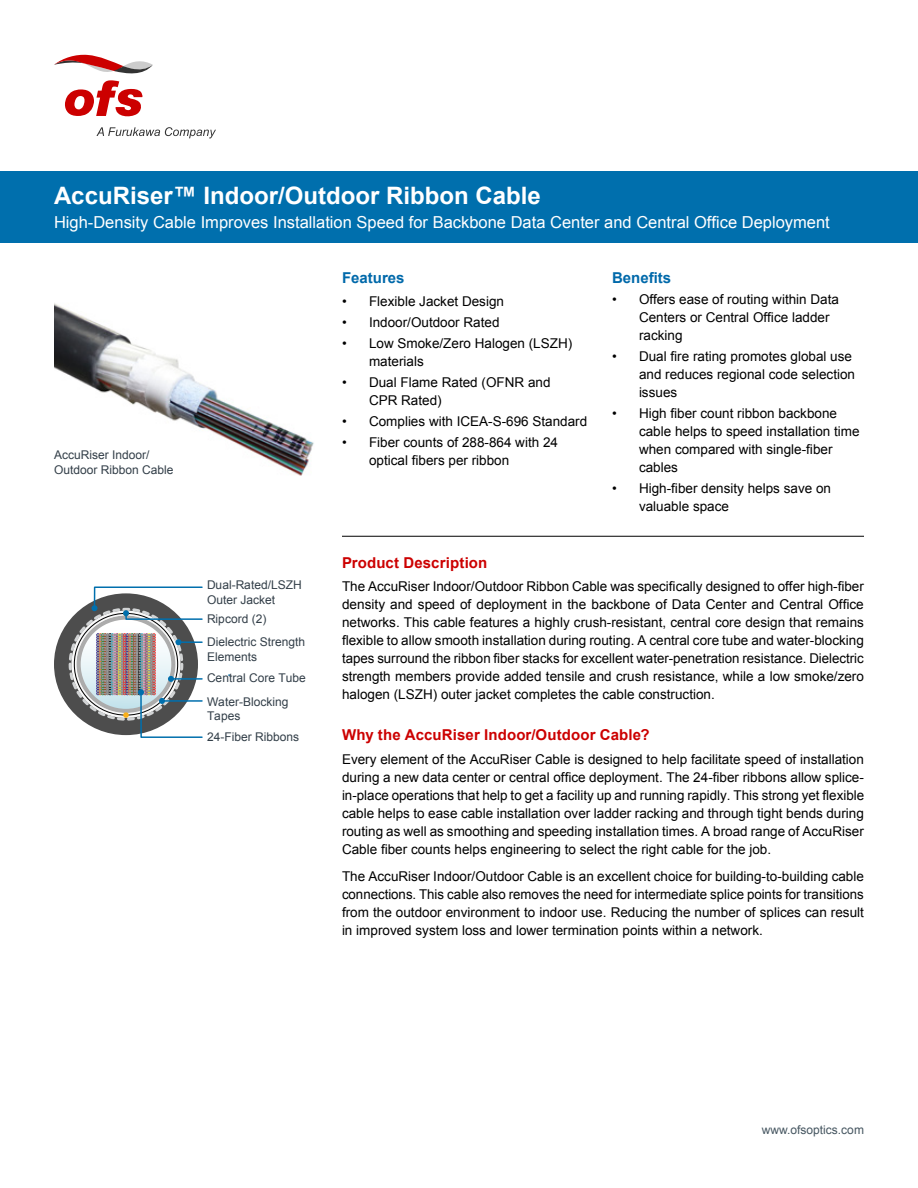
<style>
.page{position:relative;width:918px;height:1188px;background:#fff}
.page>*{position:absolute;margin:0;border:0;box-sizing:border-box;transform-origin:0 0}
.t1{font:700 24px "Arial";color:#fff}
.t2{font:16.5px "Arial";color:#fff}
.t3{font:700 15px "Arial";letter-spacing:.01em;color:#c00}
.t4{font:700 15px "Arial";color:#0069aa}
.t5{font:13.5px/18px "Arial";color:#000}
.t6{font:12px/14.4px "Arial";color:#323e48}
.t7{font:12px "Arial";color:#455560}
</style>
<div class="page">
<img style="left:54px;top:303px;width:260px;height:173px">
<hr style="left:342px;top:536px;width:522px;height:1px;background:#000">
<svg style="left:54px;top:593px;width:144px;height:142px;background:#6c6c6d"></svg>
<svg style="left:96px;top:127px;width:120px;height:11px"></svg>
<svg style="left:54px;top:54px;width:99px;height:63px"></svg>
<div style="left:0;top:171px;width:918px;height:72px;background:#006fad"></div>
<svg style="left:81px;top:586px;width:122px;height:152px"></svg>
<h1 class="t1" style="left:54px;top:179px;width:488px">AccuRiser™ Indoor/Outdoor Ribbon Cable</h1>
<p class="t2" style="left:54px;top:211px;width:777px">High-Density Cable Improves Installation Speed for Backbone Data Center and Central Office Deployment</p>
<p class="t6" style="left:54px;top:448px;width:121px">AccuRiser Indoor/<br>Outdoor Ribbon Cable</p>
<p class="t6" style="left:207px;top:578px;width:96px">Dual-Rated/LSZH<br>Outer Jacket</p>
<p class="t6" style="left:207px;top:635px;width:100px">Dielectric Strength<br>Elements</p>
<p class="t6" style="left:207px;top:612px;width:61px">Ripcord (2)</p>
<p class="t6" style="left:207px;top:667px;width:100px;line-height:23.5px">Central Core Tube<br>Water-Blocking</p>
<p class="t6" style="left:207px;top:706px;width:94px;line-height:21.1px">Tapes<br>24-Fiber Ribbons</p>
<p class="t4" style="left:342px;top:268px;width:64px">Features</p>
<p class="t5" style="left:342px;top:292px;width:164px">• Flexible Jacket Design</p>
<p class="t5" style="left:342px;top:313px;width:159px">• Indoor/Outdoor Rated</p>
<p class="t5" style="left:369px;top:334px;width:205px;text-indent:-27px">• Low Smoke/Zero Halogen (LSZH) materials</p>
<p class="t5" style="left:369px;top:373px;width:183px;text-indent:-27px">• Dual Flame Rated (OFNR and<br>CPR Rated)</p>
<p class="t5" style="left:342px;top:412px;width:247px">• Complies with ICEA-S-696 Standard</p>
<p class="t5" style="left:369px;top:433px;width:191px;text-indent:-27px">• Fiber counts of 288-864 with 24 optical fibers per ribbon</p>
<p class="t4" style="left:612px;top:268px;width:61px">Benefits</p>
<p class="t5" style="left:639px;top:291px;width:202px;text-indent:-27px">• Offers ease of routing within Data<br>Centers or Central Office ladder racking</p>
<p class="t5" style="left:639px;top:348px;width:218px;text-indent:-27px">• Dual fire rating promotes global use and reduces regional code selection issues</p>
<p class="t5" style="left:639px;top:405px;width:222px;text-indent:-27px">• High fiber count ribbon backbone cable helps to speed installation time when compared with single-fiber cables</p>
<p class="t5" style="left:639px;top:479px;width:194px;text-indent:-27px">• High-fiber density helps save on valuable space</p>
<p class="t3" style="left:342px;top:553px;width:147px">Product Description</p>
<p class="t5" style="left:342px;top:577px;width:523px;text-align:justify">The AccuRiser Indoor/Outdoor Ribbon Cable was specifically designed to offer high-fiber density and speed of deployment in the backbone of Data Center and Central Office networks. This cable features a highly crush-resistant, central core design that remains flexible to allow smooth installation during routing. A central core tube and water-blocking tapes surround the ribbon fiber stacks for excellent water-penetration resistance. Dielectric strength members provide added tensile and crush resistance, while a low smoke/zero halogen (LSZH) outer jacket completes the cable construction.</p>
<p class="t3" style="left:342px;top:725px;width:309px">Why the AccuRiser Indoor/Outdoor Cable?</p>
<p class="t5" style="left:342px;top:750px;width:524px;text-align:justify">Every element of the AccuRiser Cable is designed to help facilitate speed of installation during a new data center or central office deployment. The 24-fiber ribbons allow splice&shy;in-place operations that help to get a facility up and running rapidly. This strong yet flexible cable helps to ease cable installation over ladder racking and through tight bends during routing as well as smoothing and speeding installation times. A broad range of AccuRiser Cable fiber counts helps engineering to select the right cable for the job.</p>
<p class="t5" style="left:342px;top:867px;width:524px;text-align:justify">The AccuRiser Indoor/Outdoor Cable is an excellent choice for building-to-building cable connections. This cable also removes the need for intermediate splice points for transitions from the outdoor environment to indoor use. Reducing the number of splices can result in improved system loss and lower termination points within a network.</p>
<p class="t7" style="left:762px;top:1122px;width:104px">www.ofsoptics.com</p>
</div>
